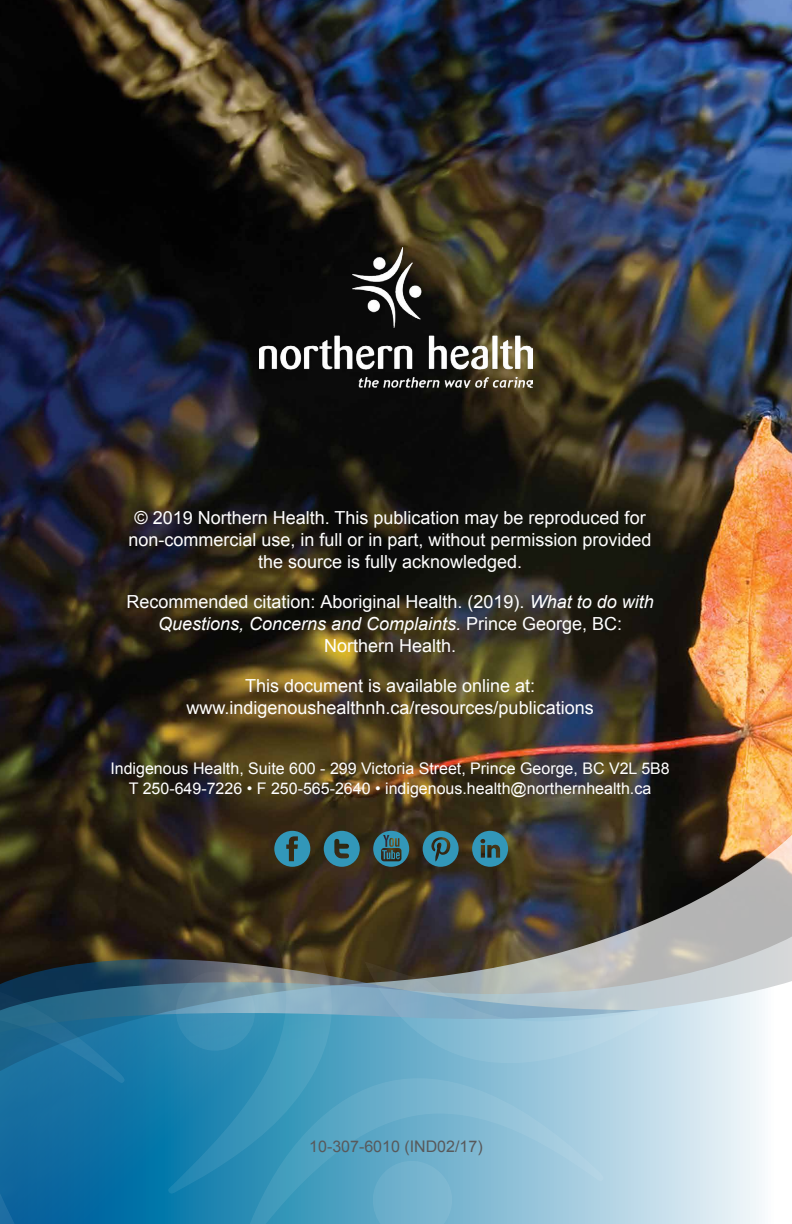
<style>
.page{position:relative;width:792px;height:1224px;background:#fff}
.page>*{position:absolute;margin:0;border:0;box-sizing:border-box;transform-origin:0 0}
.t1{font:18px/22px "Arial";color:#fff;text-align:center}
.t2{font:16px/20px "Arial";color:#fff;text-align:center}
.t3{font:16px "Arial";color:#58595b}
.s1{font-style:italic}
</style>
<div class="page">
<img style="left:0;top:0;width:792px;height:832px">
<img style="left:260px;top:247px;width:272px;height:141px">
<svg style="left:0;top:832px;width:792px;height:100px;background:#453c2e"></svg>
<svg style="left:658px;top:932px;width:134px;height:47px;background:#c1c2c1"></svg>
<svg style="left:0;top:979px;width:792px;height:245px"></svg>
<svg style="left:167px;top:916px;width:170px;height:260px;background:#4f7a85"></svg>
<svg style="left:334px;top:916px;width:324px;height:150px;background:#839ba3"></svg>
<svg style="left:240px;top:1067px;width:365px;height:157px;background:#75b4ce"></svg>
<svg style="left:451px;top:916px;width:90px;height:62px;background:#625948"></svg>
<svg style="left:368px;top:1156px;width:89px;height:68px;background:#70b0cc"></svg>
<svg style="left:0;top:916px;width:260px;height:235px;background:#26627e"></svg>
<svg style="left:0;top:1176px;width:314px;height:48px;background:#167aaa"></svg>
<svg style="left:423px;top:831px;width:36px;height:36px"></svg>
<svg style="left:472px;top:831px;width:36px;height:36px"></svg>
<svg style="left:324px;top:831px;width:36px;height:36px"></svg>
<svg style="left:274px;top:831px;width:36px;height:36px"></svg>
<svg style="left:373px;top:831px;width:36px;height:36px"></svg>
<p class="t1" style="left:128px;top:507px;width:525px">© 2019 Northern Health. This publication may be reproduced for non-commercial use, in full or in part, without permission provided the source is fully acknowledged.</p>
<p class="t1" style="left:126px;top:591px;width:529px">Recommended citation: Aboriginal Health. (2019). <span class="s1">What to do with<br>Questions, Concerns and Complaints.</span> Prince George, BC:<br>Northern Health.</p>
<p class="t1" style="left:187px;top:675px;width:409px">This document is available online at: www.indigenoushealthnh.ca/resources/publications</p>
<p class="t2" style="left:110px;top:759px;width:561px">Indigenous Health, Suite 600 - 299 Victoria Street, Prince George, BC V2L 5B8<br>T 250-649-7226 • F 250-565-2640 • indigenous.health@northernhealth.ca</p>
<p class="t3" style="left:309px;top:1136px;width:175px">10-307-6010 (IND02/17)</p>
</div>
